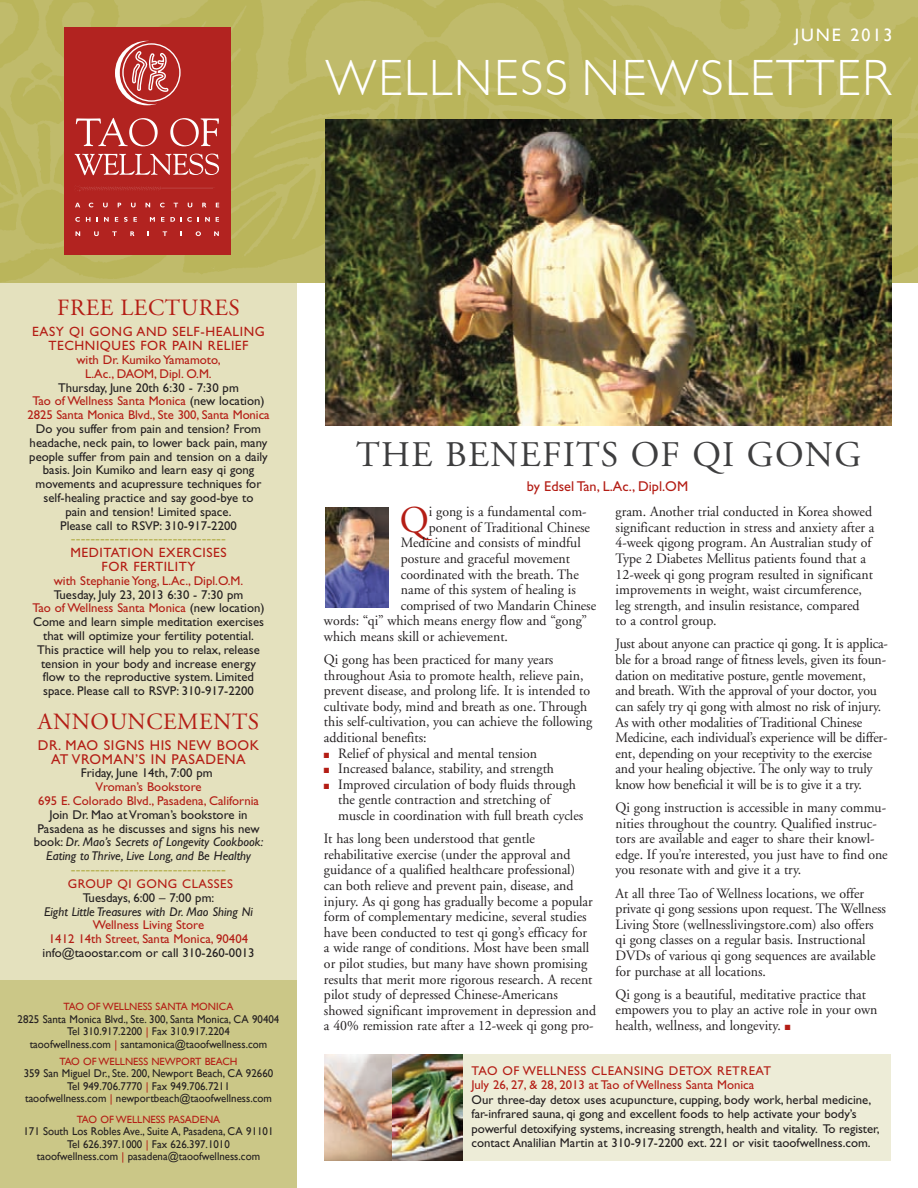
<style>
.page{position:relative;width:918px;height:1188px;background:#fff}
.page>*{position:absolute;margin:0;border:0;box-sizing:border-box;transform-origin:0 0}
.t1{font:300 51px "Gill Sans";letter-spacing:.035em;color:#fff}
.t2{font:37.8px "Adobe Garamond";color:#b41d15}
.t3{font:36px "Adobe Garamond";letter-spacing:.035em;color:#3e3e3f}
.t4{font:23.25px "Adobe Garamond";letter-spacing:.025em;color:#b41d15}
.t5{font:18px "Gill Sans";letter-spacing:.11em;color:#fff}
.t6{font:15px "Gill Sans";color:#bab55b}
.t7{font:14.25px/15.6px "Adobe Garamond";color:#231f20}
.t8{font:14.25px/13.8px "Gill Sans";letter-spacing:.04em;color:#b41d15;text-align:center}
.t9{font:14.25px "Gill Sans";color:#b41d15}
.t10{font:13.5px/13.8px "Gill Sans";letter-spacing:.04em;color:#b41d15;text-align:center}
.t11{font:12.75px/13.8px "Gill Sans";color:#231f20;text-align:center}
.t12{font:12.75px/13.8px "Gill Sans";color:#b41d15;text-align:center}
.t13{font:italic 12.75px "Gill Sans";color:#231f20}
.t14{font:12.75px "Gill Sans";letter-spacing:.04em;color:#b41d15}
.t15{font:11.25px/12.5px "Gill Sans";color:#231f20;text-align:center}
.t16{font:10.5px "Gill Sans";color:#b41d15}
.s1{color:#231f20}
.s2{color:#b41d15}
.s3{font-style:italic}
</style>
<div class="page">
<div style="left:0;top:273px;width:297px;height:915px;background:#e4e1be"></div>
<img style="left:0;top:0;width:918px;height:283px">
<svg style="left:64px;top:27px;width:167px;height:227px;background:#b83431"></svg>
<div style="left:0;top:980px;width:297px;height:208px;background:#cbc787"></div>
<div style="left:325px;top:1055px;width:566px;height:106px;background:#edecd7"></div>
<img style="left:325px;top:120px;width:566px;height:306px">
<img style="left:325px;top:507px;width:64px;height:101px">
<img style="left:324px;top:1055px;width:138px;height:106px">
<p class="t5" style="left:795px;top:24px;width:99px">june 2013</p>
<h1 class="t1" style="left:326px;top:50px;width:567px">WELLNESS NEWSLETTER</h1>
<h3 class="t4" style="left:57px;top:299px;width:184px">FREE LECTURES</h3>
<p class="t10" style="left:32px;top:326px;width:234px">EASY QI GONG AND SELF-HEALING<br>TECHNIQUES FOR PAIN RELIEF</p>
<p class="t12" style="left:76px;top:354px;width:146px">with Dr. Kumiko Yamamoto,<br>L.Ac., DAOM, Dipl. O.M.</p>
<p class="t12" style="left:27px;top:382px;width:244px"><span class="s1">Thursday, June 20th 6:30 - 7:30 pm<br></span>Tao of Wellness Santa Monica <span class="s1">(new location)<br></span>2825 Santa Monica Blvd., Ste 300, Santa Monica</p>
<p class="t11" style="left:29px;top:423px;width:240px">Do you suffer from pain and tension? From headache, neck pain, to lower back pain, many people suffer from pain and tension on a daily basis. Join Kumiko and learn easy qi gong movements and acupressure techniques for self-healing practice and say good-bye to<br>pain and tension! Limited space.<br>Please call to RSVP: 310-917-2200</p>
<p class="t6" style="left:71px;top:530px;width:157px">--------------------------------</p>
<p class="t10" style="left:70px;top:547px;width:158px">MEDITATION EXERCISES<br>FOR FERTILITY</p>
<p class="t12" style="left:54px;top:575px;width:191px">with Stephanie Yong, L.Ac., Dipl.O.M.</p>
<p class="t11" style="left:32px;top:589px;width:234px">Tuesday, July 23, 2013 6:30 - 7:30 pm<br><span class="s2">Tao of Wellness Santa Monica</span> (new location)<br>Come and learn simple meditation exercises that will optimize your fertility potential.<br>This practice will help you to relax, release tension in your body and increase energy flow to the reproductive system. Limited space. Please call to RSVP: 310-917-2200</p>
<h3 class="t4" style="left:38px;top:712px;width:223px">ANNOUNCEMENTS</h3>
<p class="t8" style="left:38px;top:739px;width:223px">DR. MAO SIGNS HIS NEW BOOK<br>AT VROMAN’S IN PASADENA</p>
<p class="t11" style="left:81px;top:767px;width:133px">Friday, June 14th, 7:00 pm</p>
<p class="t12" style="left:38px;top:781px;width:222px">Vroman’s Bookstore<br>695 E. Colorado Blvd., Pasadena, California</p>
<p class="t11" style="left:34px;top:809px;width:231px">Join Dr. Mao at Vroman’s bookstore in Pasadena as he discusses and signs his new book: <span class="s3">Dr. Mao’s Secrets of Longevity Cookbook:<br>Eating to Thrive, Live Long, and Be Healthy</span></p>
<p class="t6" style="left:71px;top:860px;width:157px">--------------------------------</p>
<p class="t14" style="left:68px;top:879px;width:166px">GROUP QI GONG CLASSES</p>
<p class="t11" style="left:83px;top:892px;width:133px">Tuesdays, 6:00 – 7:00 pm:</p>
<p class="t13" style="left:44px;top:907px;width:211px">Eight Little Treasures with Dr. Mao Shing Ni</p>
<p class="t12" style="left:49px;top:919px;width:201px">Wellness Living Store<br>1412 14th Street, Santa Monica, 90404</p>
<p class="t11" style="left:43px;top:947px;width:213px">info@taoostar.com or call 310-260-0013</p>
<p class="t16" style="left:64px;top:1001px;width:171px">Tao of Wellness sanTa Monica</p>
<p class="t15" style="left:18px;top:1013px;width:263px">2825 santa Monica Blvd., ste. 300, santa Monica, ca 90404<br>Tel 310.917.2200 <span class="s2">|</span> fax 310.917.2204<br>taoofwellness.com <span class="s2">|</span> santamonica@taoofwellness.com</p>
<p class="t16" style="left:59px;top:1055px;width:180px">Tao of Wellness neWporT Beach</p>
<p class="t15" style="left:24px;top:1067px;width:251px">359 san Miguel Dr., ste. 200, newport Beach, ca 92660<br>Tel 949.706.7770 <span class="s2">|</span> fax 949.706.7211<br>taoofwellness.com <span class="s2">|</span> newportbeach@taoofwellness.com</p>
<p class="t16" style="left:77px;top:1113px;width:145px">Tao of Wellness pasaDena</p>
<p class="t15" style="left:23px;top:1125px;width:252px">171 south los robles ave., suite a, pasadena, ca 91101<br>Tel 626.397.1000 <span class="s2">|</span> fax 626.397.1010<br>taoofwellness.com <span class="s2">|</span> pasadena@taoofwellness.com</p>
<h3 class="t3" style="left:356px;top:440px;width:506px">THE BENEFITS OF QI GONG</h3>
<p class="t9" style="left:527px;top:481px;width:163px">by Edsel Tan, L.Ac., Dipl.OM</p>
<p class="t7" style="left:429px;top:505px;width:159px">i gong is a fundamental com-</p>
<p class="t7" style="left:429px;top:521px;width:163px">ponent of Traditional Chinese</p>
<p class="t7" style="left:401px;top:536px;width:181px">Medicine and consists of mindful</p>
<p class="t7" style="left:401px;top:552px;width:171px">posture and graceful movement</p>
<p class="t7" style="left:401px;top:567px;width:179px">coordinated with the breath. The</p>
<p class="t7" style="left:401px;top:583px;width:176px">name of this system of healing is</p>
<p class="t7" style="left:401px;top:599px;width:197px">comprised of two Mandarin Chinese</p>
<p class="t7" style="left:324px;top:614px;width:265px">words: “qi” which means energy flow and “gong”</p>
<p class="t7" style="left:324px;top:630px;width:186px">which means skill or achievement.</p>
<p class="t7" style="left:324px;top:653px;width:270px">Qi gong has been practiced for many years throughout Asia to promote health, relieve pain, prevent disease, and prolong life. It is intended to cultivate body, mind and breath as one. Through this self-cultivation, you can achieve the following additional benefits:</p>
<p class="t7" style="left:324px;top:747px;width:215px"><span class="s2">■</span> Relief of physical and mental tension</p>
<p class="t7" style="left:324px;top:762px;width:232px"><span class="s2">■</span> Increased balance, stability, and strength</p>
<p class="t7" style="left:338px;top:778px;width:247px;text-indent:-14px"><span class="s2">■</span> Improved circulation of body fluids through the gentle contraction and stretching of muscle in coordination with full breath cycles</p>
<p class="t7" style="left:324px;top:832px;width:274px">It has long been understood that gentle rehabilitative exercise (under the approval and guidance of a qualified healthcare professional) can both relieve and prevent pain, disease, and injury. As qi gong has gradually become a popular form of complementary medicine, several studies have been conducted to test qi gong’s efficacy for a wide range of conditions. Most have been small or pilot studies, but many have shown promising results that merit more rigorous research. A recent pilot study of depressed Chinese-Americans showed significant improvement in depression and a 40% remission rate after a 12-week qi gong pro-</p>
<h2 class="t2" style="left:400px;top:505px;width:31px">Q</h2>
<p class="t7" style="left:616px;top:505px;width:260px">gram. Another trial conducted in Korea showed significant reduction in stress and anxiety after a 4-week qigong program. An Australian study of Type 2 Diabetes Mellitus patients found that a 12-week qi gong program resulted in significant improvements in weight, waist circumference, leg strength, and insulin resistance, compared<br>to a control group.</p>
<p class="t7" style="left:616px;top:637px;width:274px">Just about anyone can practice qi gong. It is applica&shy;ble for a broad range of fitness levels, given its foun&shy;dation on meditative posture, gentle movement, and breath. With the approval of your doctor, you can safely try qi gong with almost no risk of injury.<br>As with other modalities of Traditional Chinese Medicine, each individual’s experience will be differ&shy;ent, depending on your receptivity to the exercise and your healing objective. The only way to truly know how beneficial it will be is to give it a try.</p>
<p class="t7" style="left:616px;top:801px;width:274px">Qi gong instruction is accessible in many commu&shy;nities throughout the country. Qualified instruc&shy;tors are available and eager to share their knowl&shy;edge. If you’re interested, you just have to find one you resonate with and give it a try.</p>
<p class="t7" style="left:616px;top:886px;width:272px">At all three Tao of Wellness locations, we offer private qi gong sessions upon request. The Wellness Living Store (wellnesslivingstore.com) also offers qi gong classes on a regular basis. Instructional DVDs of various qi gong sequences are available for purchase at all locations.</p>
<p class="t7" style="left:616px;top:988px;width:263px">Qi gong is a beautiful, meditative practice that empowers you to play an active role in your own health, wellness, and longevity. <span class="s2">■</span></p>
<p class="t12" style="left:472px;top:1064px;width:301px;line-height:14.5px;text-align:left">TAO OF WELLNESS CLEANSING DETOX RETREAT<br>July 26, 27, &amp; 28, 2013 at Tao of Wellness Santa Monica</p>
<p class="t11" style="left:472px;top:1093px;width:410px;line-height:14.5px;text-align:left">Our three-day detox uses acupuncture, cupping, body work, herbal medicine, far-infrared sauna, qi gong and excellent foods to help activate your body’s powerful detoxifying systems, increasing strength, health and vitality. To register, contact Analilian Martin at 310-917-2200 ext. 221 or visit taoofwellness.com.</p>
</div>
